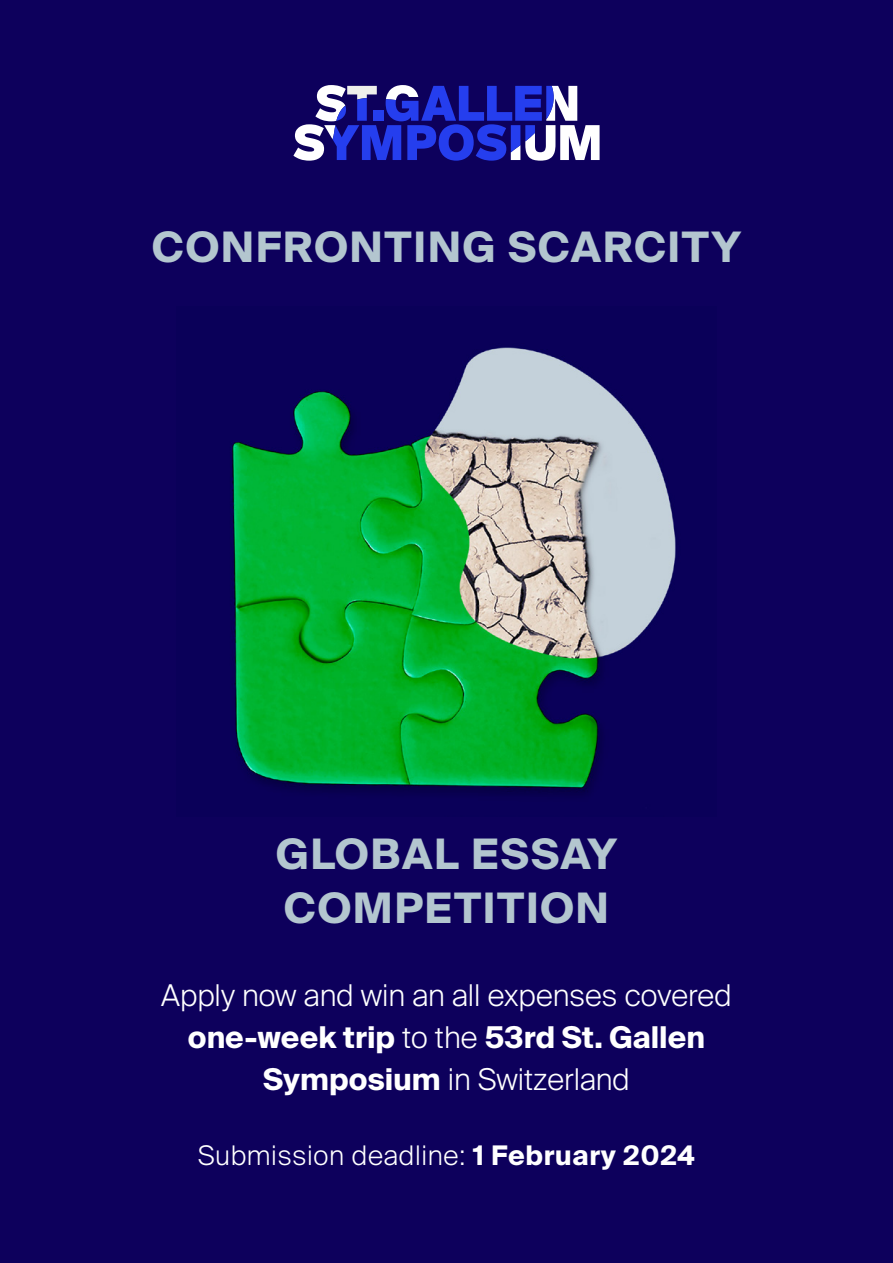
<style>
.page{position:relative;width:893px;height:1263px;background:#0d005c}
.page>*{position:absolute;margin:0;border:0;box-sizing:border-box;transform-origin:0 0}
.t1{font:700 42px "Suisse Intl";letter-spacing:.04em;color:#b3c6cf}
.t2{font:300 30px/42px "Suisse Intl";color:#fff;text-align:center}
.t3{font:300 27px "Suisse Intl";letter-spacing:.025em;color:#fff}
.s1{font-weight:700}
</style>
<div class="page">
<img style="left:231px;top:347px;width:445px;height:449px">
<svg style="left:293px;top:85px;width:307px;height:76px"></svg>
<p class="t1" style="left:152px;top:223px;width:590px">CONFRONTING SCARCITY</p>
<p class="t1" style="left:276px;top:830px;width:342px">GLOBAL ESSAY</p>
<p class="t1" style="left:284px;top:884px;width:326px">COMPETITION</p>
<p class="t2" style="left:161px;top:974px;width:572px">Apply now and win an all expenses covered <span class="s1">one-week trip</span> to the <span class="s1">53rd St. Gallen<br>Symposium</span> in Switzerland</p>
<p class="t3" style="left:198px;top:1140px;width:498px">Submission deadline: <span class="s1">1 February 2024</span></p>
</div>
